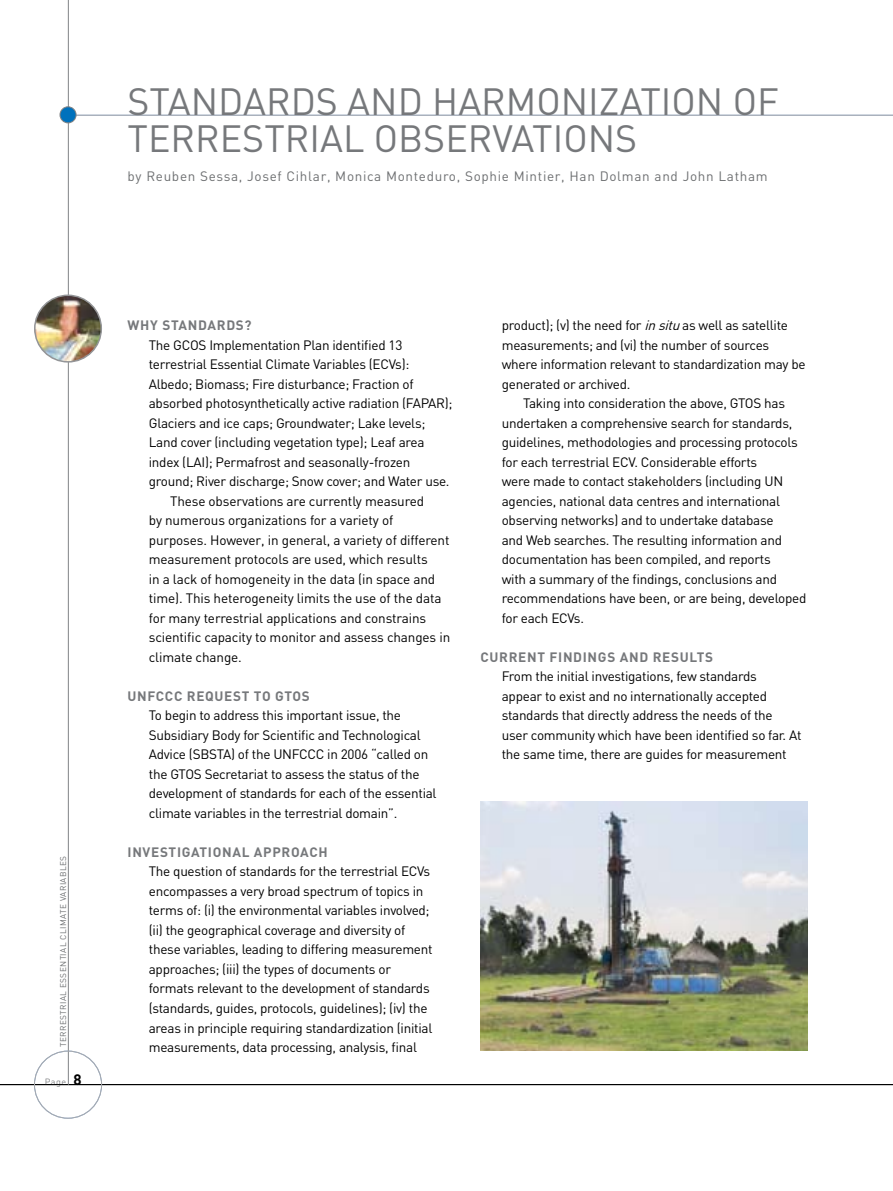
<style>
.page{position:relative;width:893px;height:1191px;background:#fff}
.page>*{position:absolute;margin:0;border:0;box-sizing:border-box;transform-origin:0 0}
.t1{font:37.5px "DIN";color:#76787b}
.t2{font:13.5px/19.5px "DIN";letter-spacing:-.02em;color:#000}
.t3{font:700 13.5px "DIN";letter-spacing:.05em;color:#76787b}
.t4{font:13.5px "DIN";letter-spacing:.05em;color:#6d6f71}
.t5{font:9px "DIN";color:#808284}
.t6{font:8.25px "DIN";letter-spacing:.05em;color:#6d6f71}
.s1{font-style:italic}
</style>
<div class="page">
<hr style="left:0;top:1084px;width:893px;height:1px;background:#000">
<hr style="left:68px;top:0;width:1px;height:1084px;background:#939598">
<div style="left:34px;top:1050px;width:68px;height:68px;border:1px solid #a7a9ac;border-radius:50%"></div>
<hr style="left:68px;top:115px;width:825px;height:1px;background:#a7a9ac">
<div style="left:60px;top:107px;width:16px;height:16px;background:#0071bc;border-radius:50%"></div>
<div style="left:60px;top:106px;width:17px;height:17px;border:1px solid #808284;border-radius:50%"></div>
<img style="left:480px;top:801px;width:328px;height:249px">
<img style="left:35px;top:295px;width:66px;height:67px;border-radius:50%">
<div style="left:34px;top:294px;width:68px;height:68px;border:2px solid #939598;border-radius:50%"></div>
<p class="t6" style="left:58px;top:1047px;width:191px;rotate:-90deg">terrestrial essential climate variables</p>
<p class="t5" style="left:45px;top:1075px;width:23px">Page</p>
<h1 class="t1" style="left:128px;top:78px;width:162px">Standards</h1>
<h1 class="t1" style="left:347px;top:78px;width:158px">and harmoniz</h1>
<h1 class="t1" style="left:620px;top:78px;width:61px">ation</h1>
<h1 class="t1" style="left:733px;top:78px;width:22px">of</h1>
<h1 class="t1" style="left:128px;top:115px;width:44px">terres</h1>
<h1 class="t1" style="left:264px;top:115px;width:134px">trial observ</h1>
<h1 class="t1" style="left:512px;top:115px;width:62px">ations</h1>
<p class="t4" style="left:128px;top:168px;width:642px">by Reuben Sessa, Josef Cihlar, Monica Monteduro, Sophie Mintier, Han Dolman and John Latham</p>
<p class="t3" style="left:128px;top:316px;width:45px">WHY STAN</p>
<p class="t3" style="left:198px;top:316px;width:55px">DARDS?</p>
<p class="t2" style="left:149px;top:335px;width:255px">The GCOS Implementation Plan identified 13</p>
<p class="t2" style="left:149px;top:354px;width:262px">terrestrial Essential Climate Variables (ECVs):</p>
<p class="t2" style="left:149px;top:374px;width:266px">Albedo; Biomass; Fire disturbance; Fraction of</p>
<p class="t2" style="left:149px;top:393px;width:305px">absorbed photosynthetically active radiation (FAPAR);</p>
<p class="t2" style="left:149px;top:413px;width:278px">Glaciers and ice caps; Groundwater; Lake levels;</p>
<p class="t2" style="left:149px;top:432px;width:277px">Land cover (including vegetation type); Leaf area</p>
<p class="t2" style="left:149px;top:452px;width:263px">index (LAI); Permafrost and seasonally-frozen</p>
<p class="t2" style="left:149px;top:471px;width:302px">ground; River discharge; Snow cover; and Water use.</p>
<p class="t2" style="left:170px;top:491px;width:256px">These observations are currently measured</p>
<p class="t2" style="left:149px;top:510px;width:246px">by numerous organizations for a variety of</p>
<p class="t2" style="left:149px;top:530px;width:302px">purposes. However, in general, a variety of different</p>
<p class="t2" style="left:149px;top:549px;width:280px">measurement protocols are used, which results</p>
<p class="t2" style="left:149px;top:569px;width:288px">in a lack of homogeneity in the data (in space and</p>
<p class="t2" style="left:149px;top:588px;width:294px">time). This heterogeneity limits the use of the data</p>
<p class="t2" style="left:149px;top:608px;width:279px">for many terrestrial applications and constrains</p>
<p class="t2" style="left:149px;top:627px;width:303px">scientific capacity to monitor and assess changes in</p>
<p class="t2" style="left:149px;top:647px;width:95px">climate change.</p>
<p class="t3" style="left:128px;top:687px;width:97px">UNFCCC REQUEST</p>
<p class="t3" style="left:254px;top:687px;width:57px">TO GTOS</p>
<p class="t2" style="left:149px;top:705px;width:289px">To begin to address this important issue, the Subsidiary Body for Scientific and Technological Advice (SBSTA) of the UNFCCC in 2006 “called on the GTOS Secretariat to assess the status of the development of standards for each of the essential climate variables in the terrestrial domain”.</p>
<p class="t3" style="left:128px;top:843px;width:15px">INVESTIGATIONA</p>
<p class="t3" style="left:242px;top:843px;width:23px">L APP</p>
<p class="t3" style="left:282px;top:843px;width:19px">ROAC</p>
<p class="t3" style="left:318px;top:843px;width:11px">H</p>
<p class="t2" style="left:149px;top:861px;width:285px">The question of standards for the terrestrial ECVs encompasses a very broad spectrum of topics in terms of: (i) the environmental variables involved; (ii) the geographical coverage and diversity of these variables, leading to differing measurement approaches; (iii) the types of documents or formats relevant to the development of standards (standards, guides, protocols, guidelines); (iv) the areas in principle requiring standardization (initial measurements, data processing, analysis, final</p>
<p class="t2" style="left:502px;top:315px;width:288px">product); (v) the need for <span class="s1">insitu</span>as well as satellite</p>
<p class="t2" style="left:502px;top:335px;width:269px">measurements; and (vi) the number of sources</p>
<p class="t2" style="left:502px;top:354px;width:305px">where information relevant to standardization may be</p>
<p class="t2" style="left:502px;top:374px;width:130px">generated or archived.</p>
<p class="t2" style="left:523px;top:393px;width:263px">Taking into consideration the above, GTOS has</p>
<p class="t2" style="left:502px;top:413px;width:292px">undertaken a comprehensive search for standards,</p>
<p class="t2" style="left:502px;top:432px;width:298px">guidelines, methodologies and processing protocols</p>
<p class="t2" style="left:502px;top:452px;width:257px">for each terrestrial ECV. Considerable efforts</p>
<p class="t2" style="left:502px;top:471px;width:283px">were made to contact stakeholders (including UN</p>
<p class="t2" style="left:502px;top:491px;width:280px">agencies, national data centres and international</p>
<p class="t2" style="left:502px;top:510px;width:273px">observing networks) and to undertake database</p>
<p class="t2" style="left:502px;top:529px;width:282px">and Web searches. The resulting information and</p>
<p class="t2" style="left:502px;top:549px;width:271px">documentation has been compiled, and reports</p>
<p class="t2" style="left:502px;top:569px;width:277px">with a summary of the findings, conclusions and</p>
<p class="t2" style="left:502px;top:588px;width:306px">recommendations have been, or are being, developed</p>
<p class="t2" style="left:502px;top:608px;width:84px">for each ECVs.</p>
<p class="t3" style="left:480px;top:648px;width:48px">CURRENT</p>
<p class="t3" style="left:550px;top:648px;width:42px">FINDINGS</p>
<p class="t3" style="left:620px;top:648px;width:52px">AND RESU</p>
<p class="t3" style="left:689px;top:648px;width:17px">LTS</p>
<p class="t2" style="left:502px;top:666px;width:301px">From the initial investigations, few standards<br>appear to exist and no internationally accepted standards that directly address the needs of the user community which have been identified so far. At the same time, there are guides for measurement</p>
</div>
